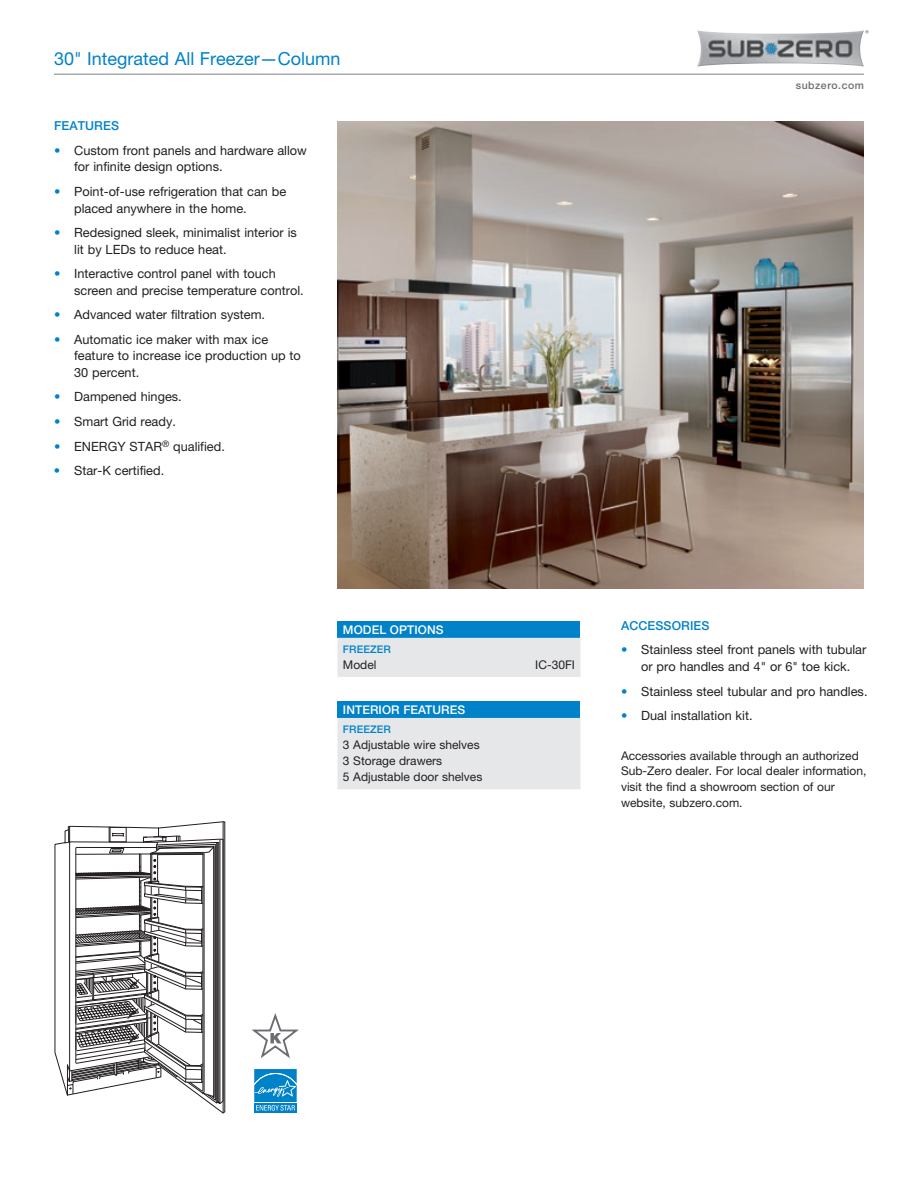
<style>
.page{position:relative;width:918px;height:1188px;background:#fff}
.page>*{position:absolute;margin:0;border:0;box-sizing:border-box;transform-origin:0 0}
.t1{font:18px "Helvetica Neue LT Std";color:#0082c8}
.t2{font:12.75px/16.5px "Helvetica Neue LT Std";color:#231f20}
.t3{font:500 12.3px "Helvetica Neue LT Std";letter-spacing:.01em;color:#0082c8}
.t4{font:12px/15.8px "Helvetica Neue LT Std";color:#231f20}
.t5{font:500 12px "Helvetica Neue LT Std";letter-spacing:.01em;color:#fff}
.t6{font:500 10.5px "Helvetica Neue LT Std";letter-spacing:.01em;color:#0082c8}
.t7{font:500 10.5px "Helvetica Neue LT Std";letter-spacing:.05em;color:#6c6d70}
.s1{color:#0082c8}
</style>
<div class="page">
<svg style="left:54px;top:821px;width:171px;height:293px"></svg>
<div style="left:338px;top:621px;width:242px;height:17px;background:#0082c8"></div>
<div style="left:338px;top:638px;width:242px;height:39px;background:#e6e7e9"></div>
<div style="left:338px;top:701px;width:242px;height:17px;background:#0082c8"></div>
<div style="left:338px;top:718px;width:242px;height:71px;background:#e6e7e9"></div>
<hr style="left:54px;top:74px;width:810px;height:1px;background:#a8a9ad">
<img style="left:697px;top:30px;width:167px;height:37px">
<img style="left:338px;top:122px;width:526px;height:467px">
<div style="left:254px;top:1103px;width:43px;height:10px;background:#0082c8"></div>
<svg style="left:254px;top:1069px;width:43px;height:42px;background:#2e98d1"></svg>
<svg style="left:252px;top:1013px;width:47px;height:45px"></svg>
<h1 class="t1" style="left:54px;top:48px;width:288px">30" Integrated All Freezer—Column</h1>
<p class="t3" style="left:54px;top:119px;width:67px">FEATURES</p>
<p class="t2" style="left:74px;top:142px;width:234px;text-indent:-20px"><span class="s1">•</span> Custom front panels and hardware allow for infinite design options.</p>
<p class="t2" style="left:74px;top:183px;width:214px;text-indent:-20px"><span class="s1">•</span> Point-of-use refrigeration that can be placed anywhere in the home.</p>
<p class="t2" style="left:74px;top:224px;width:224px;text-indent:-20px"><span class="s1">•</span> Redesigned sleek, minimalist interior is lit by LEDs to reduce heat.</p>
<p class="t2" style="left:74px;top:265px;width:231px;text-indent:-20px"><span class="s1">•</span> Interactive control panel with touch screen and precise temperature control.</p>
<p class="t2" style="left:54px;top:306px;width:213px"><span class="s1">•</span> Advanced water filtration system.</p>
<p class="t2" style="left:74px;top:331px;width:228px;text-indent:-20px"><span class="s1">•</span> Automatic ice maker with max ice feature to increase ice production up to<br>30 percent.</p>
<p class="t2" style="left:54px;top:389px;width:129px"><span class="s1">•</span> Dampened hinges.</p>
<p class="t2" style="left:54px;top:413px;width:123px"><span class="s1">•</span> Smart Grid ready.</p>
<p class="t2" style="left:54px;top:438px;width:172px"><span class="s1">•</span> ENERGY STAR<sup>®</sup> qualified.</p>
<p class="t2" style="left:54px;top:462px;width:112px"><span class="s1">•</span> Star-K certified.</p>
<p class="t7" style="left:796px;top:79px;width:70px">subzero.com</p>
<p class="t5" style="left:343px;top:622px;width:102px">MODEL OPTIONS</p>
<p class="t6" style="left:343px;top:643px;width:50px">FREEZER</p>
<p class="t4" style="left:343px;top:657px;width:35px">Model</p>
<p class="t4" style="left:535px;top:657px;width:41px">IC-30FI</p>
<p class="t5" style="left:343px;top:702px;width:124px">INTERIOR FEATURES</p>
<p class="t6" style="left:343px;top:723px;width:50px">FREEZER</p>
<p class="t4" style="left:343px;top:737px;width:141px;line-height:16.2px">3 Adjustable wire shelves<br>3 Storage drawers<br>5 Adjustable door shelves</p>
<p class="t3" style="left:621px;top:618px;width:90px">ACCESSORIES</p>
<p class="t2" style="left:621px;top:641px;width:247px;text-align:center"><span class="s1">•</span> Stainless steel front panels with tubular or pro handles and 4" or 6" toe kick.</p>
<p class="t2" style="left:621px;top:683px;width:248px"><span class="s1">•</span> Stainless steel tubular and pro handles.</p>
<p class="t2" style="left:621px;top:707px;width:133px"><span class="s1">•</span> Dual installation kit.</p>
<p class="t4" style="left:621px;top:747px;width:247px">Accessories available through an authorized Sub-Zero dealer. For local dealer information, visit the find a showroom section of our website, subzero.com.</p>
</div>
